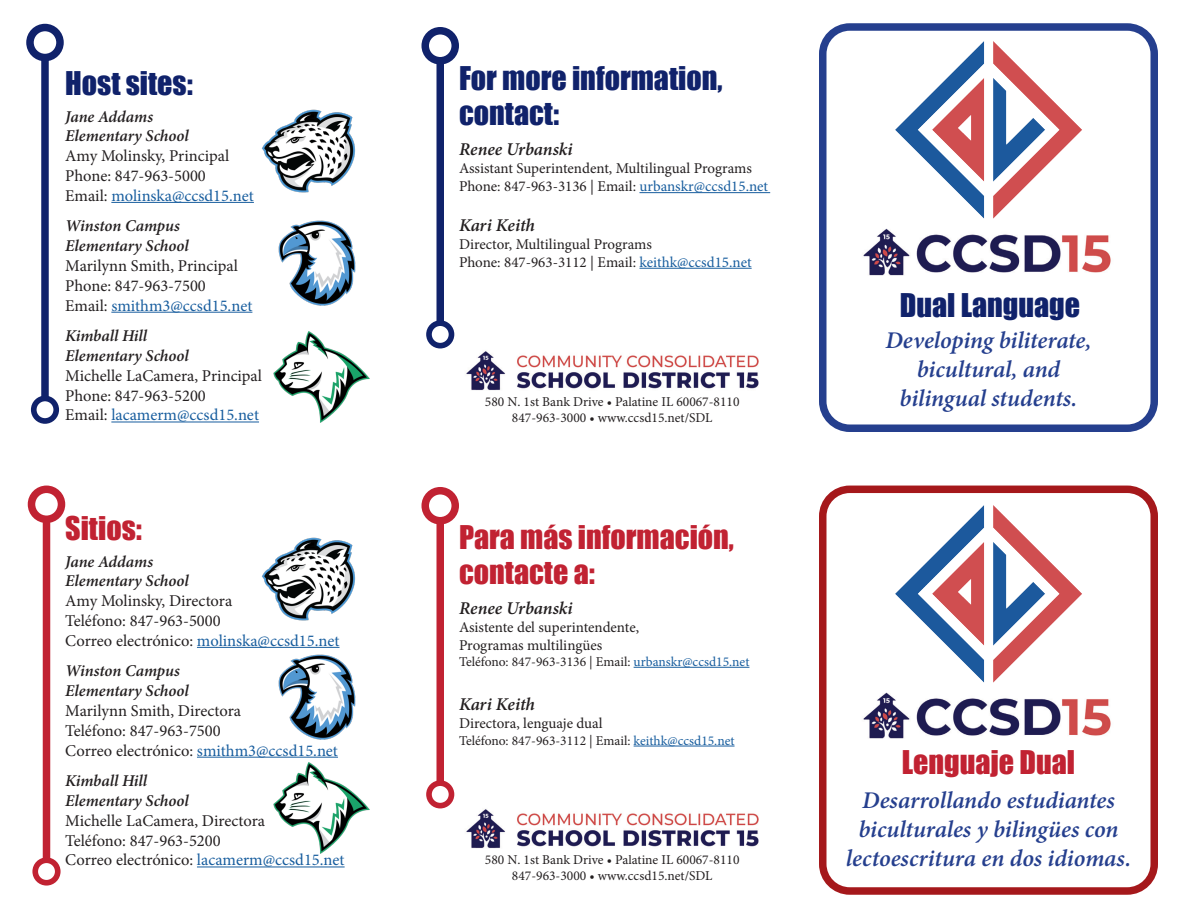
<style>
.page{position:relative;width:1188px;height:918px;background:#fff}
.page>*{position:absolute;margin:0;border:0;box-sizing:border-box;transform-origin:0 0}
.Heading{font:30px/34.5px "Impact";color:#10226b}
.Heading-2{font:30px/34.5px "Impact";color:#c12232}
.t1{font:italic 600 24px/28.8px "Minion Pro";letter-spacing:-.005em;color:#253f8e;text-align:center}
.t2{font:italic 600 18px "Minion Pro";letter-spacing:-.005em;color:#231f20}
.t3{font:16.5px "Minion Pro";color:#231f20}
.t4{font:italic 600 16.5px/19.8px "Minion Pro";letter-spacing:-.005em;color:#231f20}
.t5{font:16.5px "Minion Pro";color:#175d9e}
.t6{font:15px/18px "Minion Pro";color:#231f20}
.t7{font:13.5px "Minion Pro";color:#231f20}
.s1{color:#231f20}
.s2{color:#175d9e}
</style>
<div class="page">
<div style="left:819px;top:23px;width:339px;height:409px;border:8px solid #253f8e;border-radius:27px"></div>
<div style="left:819px;top:486px;width:339px;height:409px;border:8px solid #a5181b;border-radius:27px"></div>
<hr style="left:111px;top:202px;width:143px;height:1px;background:#175d9e">
<hr style="left:111px;top:312px;width:141px;height:1px;background:#175d9e">
<hr style="left:111px;top:422px;width:148px;height:1px;background:#175d9e">
<hr style="left:639px;top:192px;width:131px;height:1px;background:#175d9e">
<hr style="left:639px;top:268px;width:113px;height:1px;background:#175d9e">
<hr style="left:634px;top:667px;width:115px;height:1px;background:#175d9e">
<hr style="left:634px;top:746px;width:101px;height:1px;background:#175d9e">
<div style="left:43px;top:519px;width:7px;height:341px;background:#c12232"></div>
<div style="left:32px;top:857px;width:29px;height:29px;border:6px solid #c12232;border-radius:50%"></div>
<div style="left:28px;top:486px;width:37px;height:37px;border:8px solid #c12232;border-radius:50%"></div>
<div style="left:41px;top:58px;width:8px;height:340px;background:#10226b"></div>
<div style="left:31px;top:396px;width:28px;height:28px;border:6px solid #10226b;border-radius:50%"></div>
<div style="left:26px;top:24px;width:38px;height:37px;border:8px solid #10226b;border-radius:50%"></div>
<div style="left:436px;top:521px;width:8px;height:262px;background:#c12232"></div>
<div style="left:426px;top:780px;width:28px;height:28px;border:6px solid #c12232;border-radius:50%"></div>
<div style="left:422px;top:487px;width:37px;height:37px;border:8px solid #c12232;border-radius:50%"></div>
<div style="left:436px;top:61px;width:8px;height:262px;background:#10226b"></div>
<div style="left:426px;top:320px;width:28px;height:28px;border:6px solid #10226b;border-radius:50%"></div>
<div style="left:422px;top:27px;width:37px;height:38px;border:8px solid #10226b;border-radius:50%"></div>
<img style="left:895px;top:41px;width:187px;height:178px">
<img style="left:466px;top:351px;width:293px;height:40px">
<img style="left:262px;top:109px;width:93px;height:83px">
<img style="left:278px;top:221px;width:77px;height:84px">
<img style="left:262px;top:538px;width:93px;height:83px">
<img style="left:278px;top:655px;width:77px;height:85px">
<img style="left:466px;top:809px;width:293px;height:40px">
<img style="left:863px;top:228px;width:248px;height:48px">
<img style="left:895px;top:505px;width:187px;height:178px">
<img style="left:863px;top:692px;width:248px;height:47px">
<img style="left:273px;top:331px;width:97px;height:92px">
<hr style="left:197px;top:647px;width:143px;height:1px;background:#175d9e">
<hr style="left:197px;top:757px;width:141px;height:1px;background:#175d9e">
<hr style="left:197px;top:867px;width:148px;height:1px;background:#175d9e">
<img style="left:273px;top:762px;width:97px;height:92px">
<p class="Heading" style="left:65px;top:65px;width:129px">Host sites:</p>
<p class="t4" style="left:65px;top:106px;width:125px">Jane Addams<br>Elementary School</p>
<p class="t3" style="left:65px;top:145px;width:166px">Amy Molinsky, Principal</p>
<p class="t3" style="left:65px;top:165px;width:142px">Phone: 847-963-5000</p>
<p class="t5" style="left:65px;top:184px;width:190px"><span class="s1">Email:</span> molinska@ccsd15.net</p>
<p class="t4" style="left:65px;top:216px;width:125px">Winston Campus<br>Elementary School</p>
<p class="t3" style="left:65px;top:255px;width:174px">Marilynn Smith, Principal</p>
<p class="t3" style="left:65px;top:274px;width:142px">Phone: 847-963-7500</p>
<p class="t5" style="left:65px;top:294px;width:189px"><span class="s1">Email:</span> smithm3@ccsd15.net</p>
<p class="t4" style="left:65px;top:326px;width:125px">Kimball Hill<br>Elementary School</p>
<p class="t3" style="left:65px;top:364px;width:198px">Michelle LaCamera, Principal</p>
<p class="t3" style="left:65px;top:384px;width:142px">Phone: 847-963-5200</p>
<p class="t5" style="left:65px;top:404px;width:195px"><span class="s1">Email:</span> lacamerm@ccsd15.net</p>
<p class="Heading-2" style="left:65px;top:510px;width:78px">Sitios:</p>
<p class="t4" style="left:65px;top:551px;width:125px">Jane Addams<br>Elementary School</p>
<p class="t3" style="left:65px;top:590px;width:168px">Amy Molinsky, Directora</p>
<p class="t3" style="left:65px;top:610px;width:157px">Teléfono: 847-963-5000</p>
<p class="t5" style="left:65px;top:629px;width:276px"><span class="s1">Correo electrónico:</span> molinska@ccsd15.net</p>
<p class="t4" style="left:65px;top:661px;width:125px">Winston Campus<br>Elementary School</p>
<p class="t3" style="left:65px;top:700px;width:177px">Marilynn Smith, Directora</p>
<p class="t3" style="left:65px;top:719px;width:157px">Teléfono: 847-963-7500</p>
<p class="t3" style="left:65px;top:739px;width:274px">Correo electrónico: <span class="s2">smithm3@ccsd15.net</span></p>
<p class="t4" style="left:65px;top:771px;width:125px">Kimball Hill<br>Elementary School</p>
<p class="t3" style="left:65px;top:809px;width:201px">Michelle LaCamera, Directora</p>
<p class="t3" style="left:65px;top:829px;width:157px">Teléfono: 847-963-5200</p>
<p class="t5" style="left:65px;top:849px;width:281px"><span class="s1">Correo electrónico:</span> lacamerm@ccsd15.net</p>
<p class="Heading" style="left:459px;top:61px;width:265px">For more information, contact:</p>
<p class="t2" style="left:459px;top:137px;width:115px">Renee Urbanski</p>
<p class="t6" style="left:459px;top:159px;width:294px">Assistant Superintendent, Multilingual Programs</p>
<p class="t6" style="left:459px;top:177px;width:311px">Phone: 847-963-3136 | Email: <span class="s2">urbanskr@ccsd15.net</span></p>
<p class="t2" style="left:459px;top:212px;width:78px">Kari Keith</p>
<p class="t6" style="left:459px;top:235px;width:294px">Director, Multilingual Programs<br>Phone: 847-963-3112 | Email: <span class="s2">keithk@ccsd15.net</span></p>
<p class="t7" style="left:485px;top:393px;width:256px">580 N. 1st Bank Drive • Palatine IL 60067-8110</p>
<p class="t7" style="left:512px;top:409px;width:202px">847-963-3000 • www.ccsd15.net/SDL</p>
<p class="Heading-2" style="left:459px;top:519px;width:277px">Para más información, contacte a:</p>
<p class="t2" style="left:459px;top:595px;width:115px">Renee Urbanski</p>
<p class="t6" style="left:459px;top:618px;width:182px">Asistente del superintendente,<br>Programas multilingües</p>
<p class="t7" style="left:459px;top:653px;width:292px">Teléfono: 847-963-3136 | Email: <span class="s2">urbanskr@ccsd15.net</span></p>
<p class="t2" style="left:459px;top:692px;width:78px">Kari Keith</p>
<p class="t6" style="left:459px;top:715px;width:145px">Directora, lenguaje dual</p>
<p class="t7" style="left:459px;top:731px;width:277px">Teléfono: 847-963-3112 | Email: <span class="s2">keithk@ccsd15.net</span></p>
<p class="t7" style="left:485px;top:851px;width:256px">580 N. 1st Bank Drive • Palatine IL 60067-8110</p>
<p class="t7" style="left:512px;top:867px;width:202px">847-963-3000 • www.ccsd15.net/SDL</p>
<p class="Heading" style="left:900px;top:288px;width:182px">Dual Language</p>
<p class="t1" style="left:885px;top:326px;width:208px">Developing biliterate, bicultural, and bilingual students.</p>
<p class="Heading-2" style="left:902px;top:745px;width:175px">Lenguaje Dual</p>
<p class="t1" style="left:846px;top:786px;width:287px">Desarrollando estudiantes biculturales y bilingües con lectoescritura en dos idiomas.</p>
</div>
